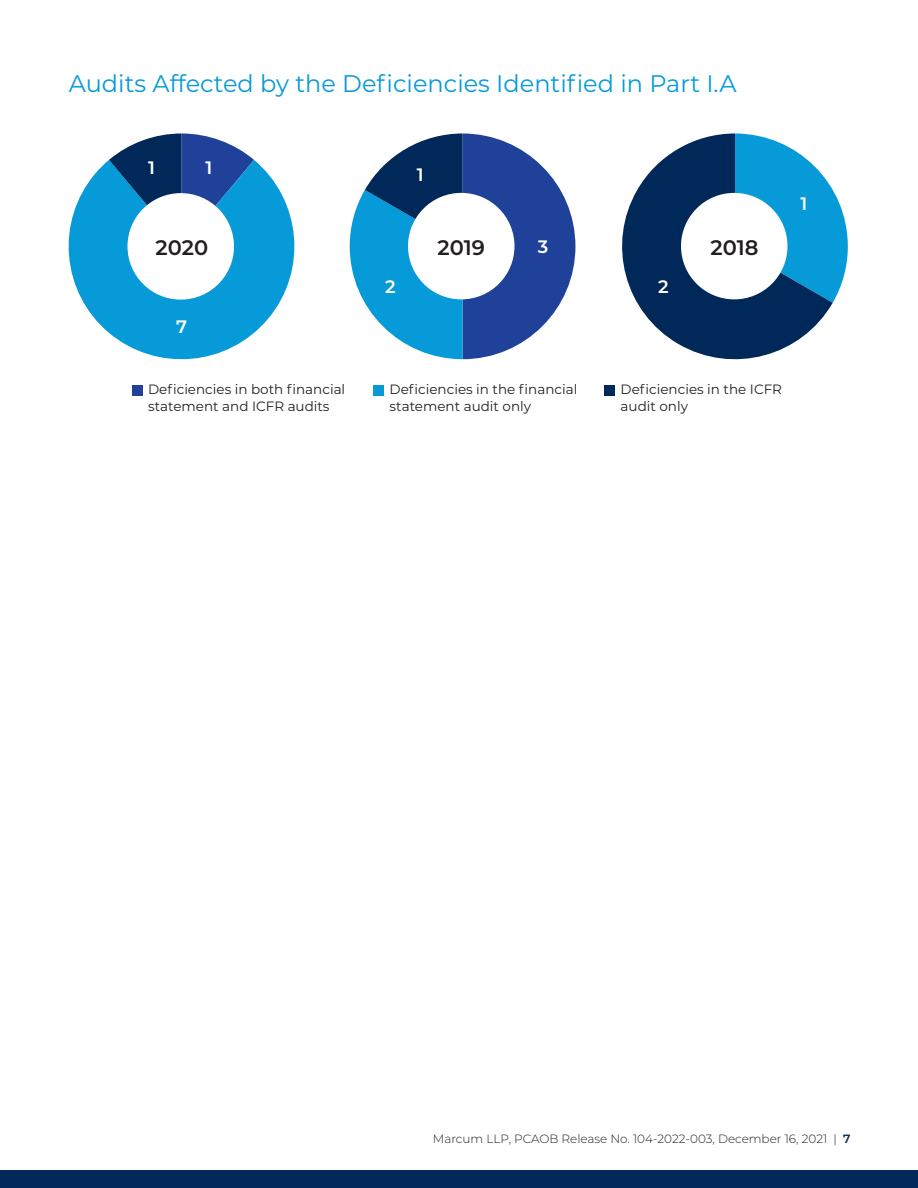
<style>
.page{position:relative;width:918px;height:1188px;background:#fff}
.page>*{position:absolute;margin:0;border:0;box-sizing:border-box;transform-origin:0 0}
.Header_2{font:24px "Montserrat";color:#069ad9}
.t1{font:600 21px "Montserrat";color:#231f20}
.t2{font:600 18px "Montserrat";color:#fff}
.t3{font:13.5px/17.2px "Montserrat";color:#231f20}
.t4{font:300 12px "Montserrat";color:#231f20}
.s1{font-weight:600;color:#002858}
</style>
<div class="page">
<div style="left:0;top:1170px;width:918px;height:18px;background:#002858"></div>
<svg style="left:833px;top:190px;width:15px;height:112px"></svg>
<svg style="left:622px;top:134px;width:211px;height:226px;fill:#002858"></svg>
<svg style="left:350px;top:134px;width:225px;height:225px"></svg>
<div style="left:604px;top:385px;width:11px;height:10px;background:#002858"></div>
<div style="left:374px;top:385px;width:10px;height:10px;background:#069ad9"></div>
<div style="left:132px;top:385px;width:10px;height:10px;background:#20419a"></div>
<div style="left:408px;top:193px;width:106px;height:106px;background:#fff;border-radius:50%"></div>
<div style="left:681px;top:193px;width:107px;height:106px;background:#fff;border-radius:50%"></div>
<svg style="left:68px;top:160px;width:227px;height:200px;fill:#069ad9"></svg>
<svg style="left:109px;top:134px;width:145px;height:112px;background:#2569a5"></svg>
<div style="left:128px;top:193px;width:106px;height:107px;background:#fff;border-radius:50%"></div>
<p class="Header_2" style="left:69px;top:67px;width:669px">Audits Affected by the Deficiencies Identified in Part I.A</p>
<p class="t2" style="left:148px;top:155px;width:8px">1</p>
<p class="t2" style="left:205px;top:155px;width:8px">1</p>
<p class="t1" style="left:156px;top:233px;width:54px">2020</p>
<p class="t2" style="left:176px;top:314px;width:12px">7</p>
<p class="t3" style="left:148px;top:380px;width:199px">Deficiencies in both financial statement and ICFR audits</p>
<p class="t2" style="left:417px;top:162px;width:8px">1</p>
<p class="t2" style="left:385px;top:274px;width:12px">2</p>
<p class="t1" style="left:438px;top:232px;width:49px">2019</p>
<p class="t2" style="left:538px;top:234px;width:12px">3</p>
<p class="t3" style="left:390px;top:380px;width:189px">Deficiencies in the financial statement audit only</p>
<p class="t2" style="left:658px;top:274px;width:12px">2</p>
<p class="t1" style="left:711px;top:232px;width:49px">2018</p>
<p class="t2" style="left:801px;top:191px;width:8px">1</p>
<p class="t3" style="left:621px;top:380px;width:163px">Deficiencies in the ICFR audit only</p>
<p class="t4" style="left:433px;top:1130px;width:419px">Marcum LLP, PCAOB Release No. 104-2022-003, December 16, 2021 | <span class="s1">7</span></p>
</div>
